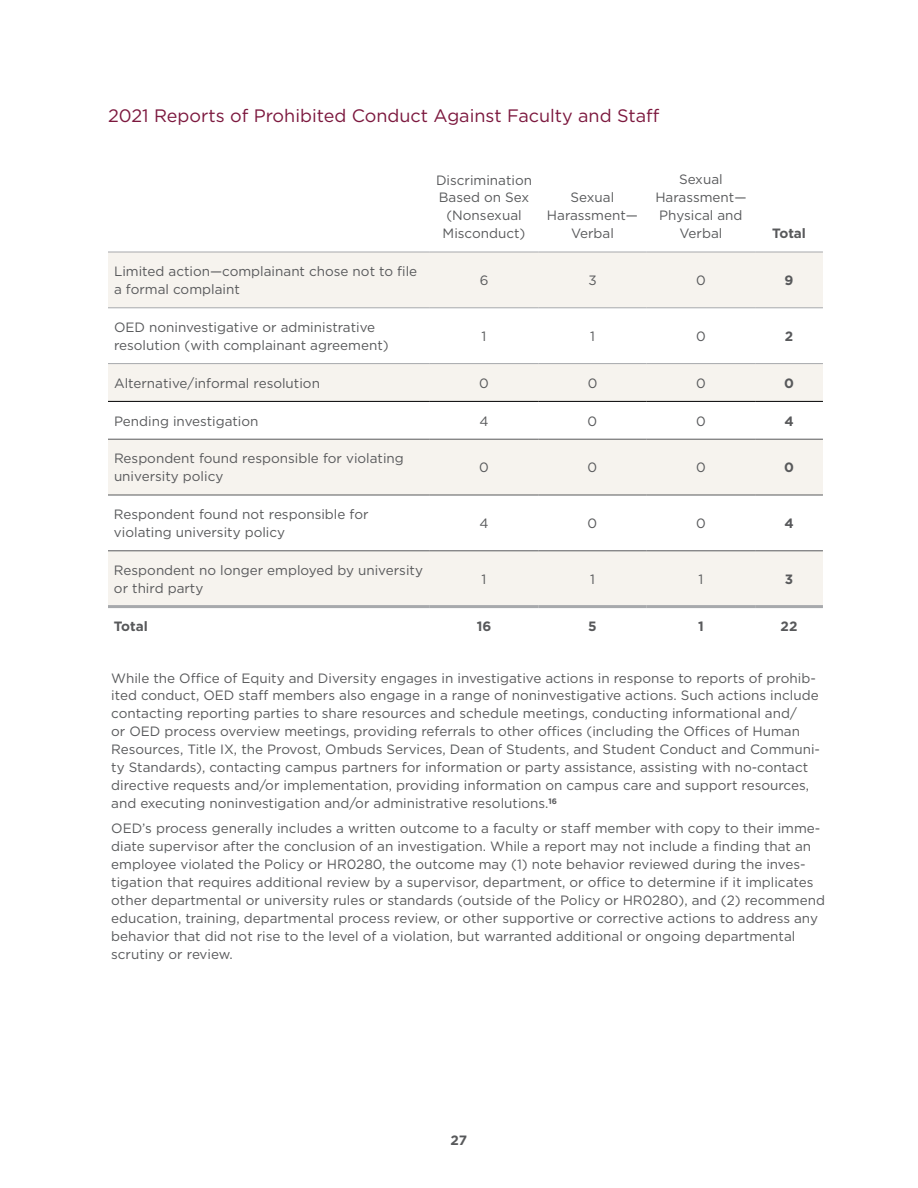
<style>
.page{position:relative;width:918px;height:1188px;background:#fff}
.page>*{position:absolute;margin:0;border:0;box-sizing:border-box;transform-origin:0 0}
.t1{font:18px "Gotham";color:#7c183e}
.Body{font:13.5px/18px "Gotham";color:#58595b}
.Body-2{font:700 13.5px "Gotham";color:#58595b}
</style>
<div class="page">
<svg style="left:108px;top:253px;width:715px;height:352px;fill:#f6f3ee"></svg>
<hr style="left:108px;top:252px;width:322px;height:1px;background:#a7a9ac">
<hr style="left:430px;top:252px;width:108px;height:1px;background:#a7a9ac">
<hr style="left:538px;top:252px;width:109px;height:1px;background:#a7a9ac">
<hr style="left:647px;top:252px;width:108px;height:1px;background:#a7a9ac">
<hr style="left:755px;top:252px;width:68px;height:1px;background:#a7a9ac">
<hr style="left:108px;top:307px;width:322px;height:1px;background:#a7a9ac">
<hr style="left:430px;top:307px;width:108px;height:1px;background:#a7a9ac">
<hr style="left:538px;top:307px;width:109px;height:1px;background:#a7a9ac">
<hr style="left:647px;top:307px;width:108px;height:1px;background:#a7a9ac">
<hr style="left:755px;top:307px;width:68px;height:1px;background:#a7a9ac">
<hr style="left:108px;top:363px;width:322px;height:1px;background:#a7a9ac">
<hr style="left:430px;top:363px;width:108px;height:1px;background:#a7a9ac">
<hr style="left:538px;top:363px;width:109px;height:1px;background:#a7a9ac">
<hr style="left:647px;top:363px;width:108px;height:1px;background:#a7a9ac">
<hr style="left:755px;top:363px;width:68px;height:1px;background:#a7a9ac">
<hr style="left:108px;top:401px;width:322px;height:1px;background:#000">
<hr style="left:430px;top:401px;width:108px;height:1px;background:#000">
<hr style="left:538px;top:401px;width:109px;height:1px;background:#000">
<hr style="left:647px;top:401px;width:108px;height:1px;background:#000">
<hr style="left:755px;top:401px;width:68px;height:1px;background:#000">
<hr style="left:108px;top:439px;width:322px;height:1px;background:#58595b">
<hr style="left:430px;top:439px;width:108px;height:1px;background:#58595b">
<hr style="left:538px;top:439px;width:109px;height:1px;background:#58595b">
<hr style="left:647px;top:439px;width:108px;height:1px;background:#58595b">
<hr style="left:755px;top:439px;width:68px;height:1px;background:#58595b">
<hr style="left:108px;top:495px;width:322px;height:1px;background:#58595b">
<hr style="left:430px;top:495px;width:108px;height:1px;background:#58595b">
<hr style="left:538px;top:495px;width:109px;height:1px;background:#58595b">
<hr style="left:647px;top:495px;width:108px;height:1px;background:#58595b">
<hr style="left:755px;top:495px;width:68px;height:1px;background:#58595b">
<hr style="left:108px;top:550px;width:322px;height:1px;background:#58595b">
<hr style="left:430px;top:550px;width:108px;height:1px;background:#58595b">
<hr style="left:538px;top:550px;width:109px;height:1px;background:#58595b">
<hr style="left:647px;top:550px;width:108px;height:1px;background:#58595b">
<hr style="left:755px;top:550px;width:68px;height:1px;background:#58595b">
<hr style="left:108px;top:605px;width:322px;height:3px;background:#a7a9ac">
<hr style="left:430px;top:605px;width:108px;height:3px;background:#a7a9ac">
<hr style="left:538px;top:605px;width:109px;height:3px;background:#a7a9ac">
<hr style="left:647px;top:605px;width:108px;height:3px;background:#a7a9ac">
<hr style="left:755px;top:605px;width:68px;height:3px;background:#a7a9ac">
<p class="t1" style="left:108px;top:105px;width:553px">2021 Reports of Prohibited Conduct Against Faculty and Staff</p>
<p class="Body" style="left:436px;top:170px;width:98px;text-align:center">Discrimination<br>Based on Sex (Nonsexual<br>Misconduct)</p>
<p class="Body" style="left:547px;top:188px;width:93px;text-align:center">Sexual<br>Harassment—<br>Verbal</p>
<p class="Body" style="left:655px;top:170px;width:93px;text-align:center">Sexual<br>Harassment—<br>Physical and<br>Verbal</p>
<p class="Body-2" style="left:772px;top:225px;width:35px">Total</p>
<p class="Body" style="left:114px;top:262px;width:305px">Limited action—complainant chose not to file a formal complaint</p>
<p class="Body" style="left:480px;top:271px;width:10px">6</p>
<p class="Body" style="left:588px;top:271px;width:10px">3</p>
<p class="Body" style="left:696px;top:271px;width:11px">0</p>
<p class="Body-2" style="left:785px;top:272px;width:10px">9</p>
<p class="Body" style="left:114px;top:318px;width:276px">OED noninvestigative or administrative resolution (with complainant agreement)</p>
<p class="Body" style="left:482px;top:327px;width:6px">1</p>
<p class="Body" style="left:590px;top:327px;width:6px">1</p>
<p class="Body" style="left:696px;top:327px;width:11px">0</p>
<p class="Body-2" style="left:785px;top:327px;width:10px">2</p>
<p class="Body" style="left:114px;top:374px;width:208px">Alternative/informal resolution</p>
<p class="Body" style="left:479px;top:374px;width:11px">0</p>
<p class="Body" style="left:588px;top:374px;width:11px">0</p>
<p class="Body" style="left:696px;top:374px;width:11px">0</p>
<p class="Body-2" style="left:784px;top:374px;width:11px">0</p>
<p class="Body" style="left:114px;top:412px;width:146px">Pending investigation</p>
<p class="Body" style="left:480px;top:412px;width:11px">4</p>
<p class="Body" style="left:588px;top:412px;width:11px">0</p>
<p class="Body" style="left:696px;top:412px;width:11px">0</p>
<p class="Body-2" style="left:784px;top:412px;width:11px">4</p>
<p class="Body" style="left:114px;top:449px;width:291px">Respondent found responsible for violating university policy</p>
<p class="Body" style="left:479px;top:458px;width:11px">0</p>
<p class="Body" style="left:588px;top:458px;width:11px">0</p>
<p class="Body" style="left:696px;top:458px;width:11px">0</p>
<p class="Body-2" style="left:784px;top:459px;width:11px">0</p>
<p class="Body" style="left:114px;top:505px;width:256px">Respondent found not responsible for violating university policy</p>
<p class="Body" style="left:480px;top:514px;width:11px">4</p>
<p class="Body" style="left:588px;top:514px;width:11px">0</p>
<p class="Body" style="left:696px;top:514px;width:11px">0</p>
<p class="Body-2" style="left:784px;top:515px;width:11px">4</p>
<p class="Body" style="left:114px;top:561px;width:311px">Respondent no longer employed by university or third party</p>
<p class="Body" style="left:482px;top:570px;width:6px">1</p>
<p class="Body" style="left:590px;top:570px;width:6px">1</p>
<p class="Body" style="left:698px;top:570px;width:6px">1</p>
<p class="Body-2" style="left:785px;top:570px;width:10px">3</p>
<p class="Body-2" style="left:114px;top:617px;width:35px">Total</p>
<p class="Body-2" style="left:477px;top:617px;width:16px">16</p>
<p class="Body-2" style="left:588px;top:617px;width:10px">5</p>
<p class="Body-2" style="left:698px;top:617px;width:7px">1</p>
<p class="Body-2" style="left:781px;top:617px;width:18px">22</p>
<p class="Body" style="left:111px;top:668px;width:710px">While the Office of Equity and Diversity engages in investigative actions in response to reports of prohib&shy;ited conduct, OED staff members also engage in a range of noninvestigative actions. Such actions include contacting reporting parties to share resources and schedule meetings, conducting informational and/<br>or OED process overview meetings, providing referrals to other offices (including the Offices of Human Resources, Title IX, the Provost, Ombuds Services, Dean of Students, and Student Conduct and Communi&shy;ty Standards), contacting campus partners for information or party assistance, assisting with no-contact directive requests and/or implementation, providing information on campus care and support resources, and executing noninvestigation and/or administrative resolutions.<sup>16</sup></p>
<p class="Body" style="left:111px;top:819px;width:715px">OED’s process generally includes a written outcome to a faculty or staff member with copy to their imme&shy;diate supervisor after the conclusion of an investigation. While a report may not include a finding that an employee violated the Policy or HR0280, the outcome may (1) note behavior reviewed during the inves&shy;tigation that requires additional review by a supervisor, department, or office to determine if it implicates other departmental or university rules or standards (outside of the Policy or HR0280), and (2) recommend education, training, departmental process review, or other supportive or corrective actions to address any behavior that did not rise to the level of a violation, but warranted additional or ongoing departmental scrutiny or review.</p>
<p class="Body-2" style="left:451px;top:1131px;width:18px">27</p>
</div>
